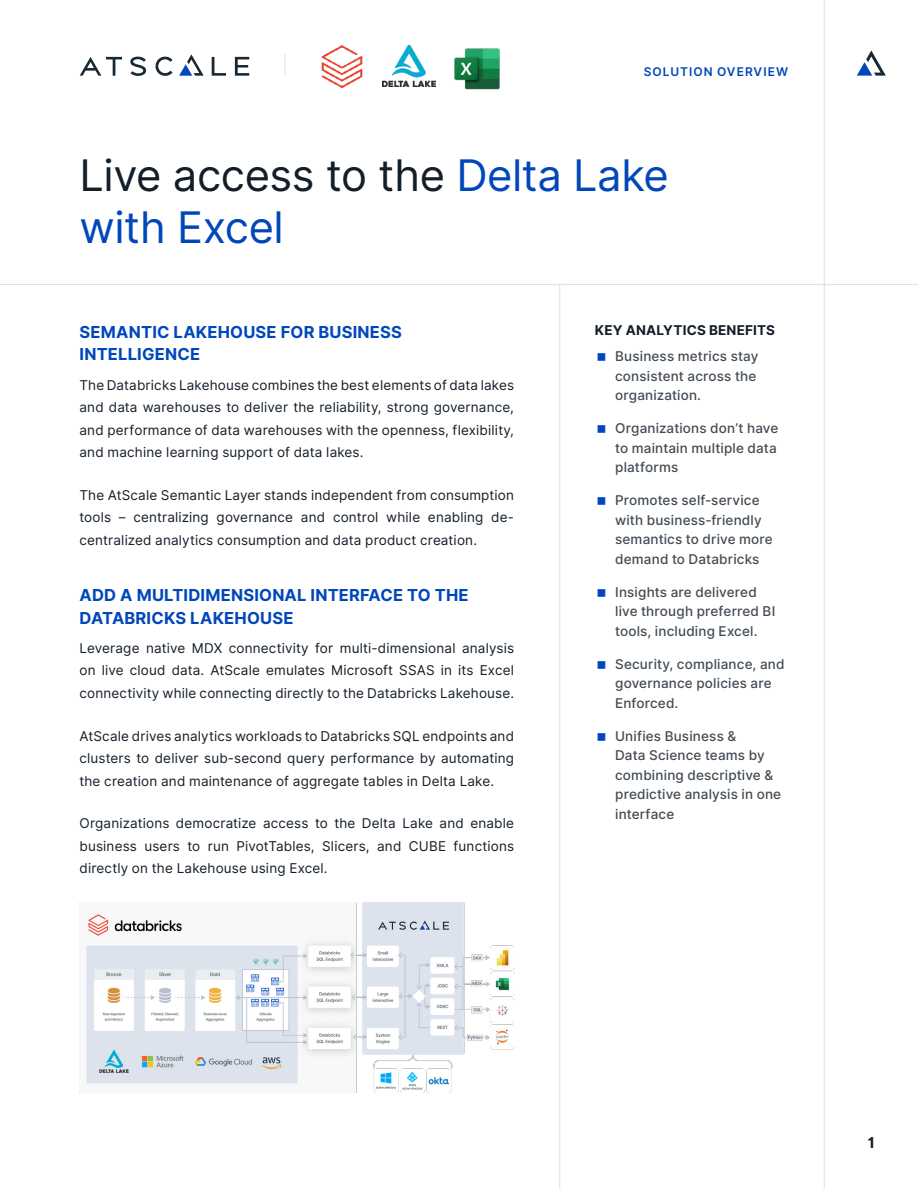
<style>
.page{position:relative;width:918px;height:1188px;background:#fff}
.page>*{position:absolute;margin:0;border:0;box-sizing:border-box;transform-origin:0 0}
.t1{font:43.5px/52.2px "Inter";letter-spacing:-.01em;color:#0047ba}
.t2{font:700 16.5px/22.5px "Inter";letter-spacing:.01em;color:#0047bb}
.t3{font:700 15px "Inter";color:#131e29}
.t4{font:13.5px/22.5px "Inter";letter-spacing:.01em;color:#131e29;text-align:justify}
.t5{font:500 13.5px/19.5px "Inter";letter-spacing:.01em;color:#424b54}
.t6{font:700 13.5px "Inter";letter-spacing:.01em;color:#131e29}
.t7{font:600 12px "Inter";letter-spacing:.085em;color:#0047bb}
.s1{color:#131e29}
</style>
<div class="page">
<hr style="left:824px;top:126px;width:1px;height:1062px;background:#dee3eb">
<hr style="left:559px;top:284px;width:1px;height:904px;background:#dee3eb">
<hr style="left:0;top:284px;width:918px;height:1px;background:#dee3eb">
<svg style="left:80px;top:54px;width:169px;height:22px"></svg>
<hr style="left:824px;top:0;width:1px;height:127px;background:#dee3eb">
<svg style="left:857px;top:50px;width:29px;height:26px"></svg>
<hr style="left:284px;top:54px;width:2px;height:22px;background:#dee3eb">
<img style="left:321px;top:46px;width:42px;height:42px">
<img style="left:382px;top:45px;width:53px;height:42px">
<img style="left:454px;top:48px;width:46px;height:42px">
<img style="left:86px;top:903px;width:428px;height:189px">
<p class="t7" style="left:644px;top:63px;width:146px">SOLUTION OVERVIEW</p>
<h1 class="t1" style="left:80px;top:149px;width:591px"><span class="s1">Live access to the</span> Delta Lake with Excel</h1>
<p class="t2" style="left:80px;top:321px;width:324px">SEMANTIC LAKEHOUSE FOR BUSINESS<br>INTELLIGENCE</p>
<p class="t4" style="left:80px;top:373px;width:436px">The Databricks Lakehouse combines the best elements of data lakes and data warehouses to deliver the reliability, strong governance, and performance of data warehouses with the openness, flexibility, and machine learning support of data lakes.</p>
<p class="t4" style="left:80px;top:484px;width:436px">The AtScale Semantic Layer stands independent from consumption tools – centralizing governance and control while enabling de&shy;centralized analytics consumption and data product creation.</p>
<p class="t2" style="left:80px;top:584px;width:391px">ADD A MULTIDIMENSIONAL INTERFACE TO THE<br>DATABRICKS LAKEHOUSE</p>
<p class="t4" style="left:80px;top:637px;width:436px">Leverage native MDX connectivity for multi-dimensional analysis on live cloud data. AtScale emulates Microsoft SSAS in its Excel connectivity while connecting directly to the Databricks Lakehouse.</p>
<p class="t4" style="left:80px;top:725px;width:436px">AtScale drives analytics workloads to Databricks SQL endpoints and clusters to deliver sub-second query performance by automating the creation and maintenance of aggregate tables in Delta Lake.</p>
<p class="t4" style="left:80px;top:812px;width:436px">Organizations democratize access to the Delta Lake and enable business users to run PivotTables, Slicers, and CUBE functions directly on the Lakehouse using Excel.</p>
<p class="t6" style="left:595px;top:320px;width:182px">KEY ANALYTICS BENEFITS</p>
<p class="t5" style="left:615px;top:347px;width:145px">Business metrics stay consistent across the organization.</p>
<p class="t5" style="left:615px;top:419px;width:165px">Organizations don’t have to maintain multiple data platforms</p>
<p class="t5" style="left:615px;top:491px;width:159px">Promotes self-service with business-friendly semantics to drive more demand to Databricks</p>
<p class="t5" style="left:615px;top:582px;width:162px">Insights are delivered live through preferred BI tools, including Excel.</p>
<p class="t5" style="left:615px;top:654px;width:171px">Security, compliance, and governance policies are<br>Enforced.</p>
<p class="t5" style="left:615px;top:726px;width:168px">Unifies Business &amp;<br>Data Science teams by combining descriptive &amp; predictive analysis in one interface</p>
<p class="t3" style="left:868px;top:1132px;width:9px">1</p>
</div>
